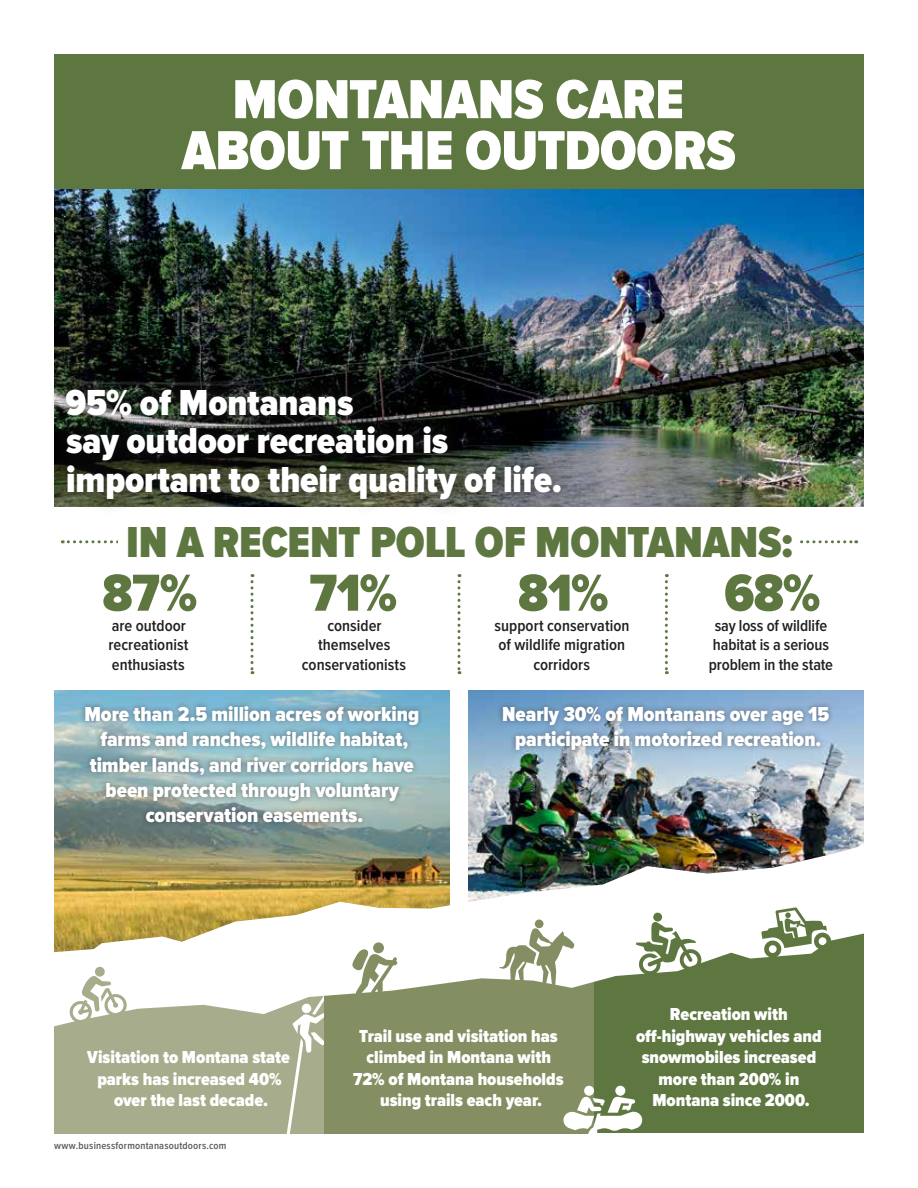
<style>
.page{position:relative;width:918px;height:1188px;background:#fff}
.page>*{position:absolute;margin:0;border:0;box-sizing:border-box;transform-origin:0 0}
.t1{font:900 57px/51px "Proxima Nova Cond";letter-spacing:-.005em;color:#fff;text-align:center}
.t2{font:900 54px "Proxima Nova Cond";letter-spacing:-.01em;color:#5e7741}
.t3{font:900 45px "Proxima Nova Cond";letter-spacing:-.005em;color:#5e7741}
.t4{font:900 37.5px/38.2px "Proxima Nova Cond";letter-spacing:-.005em;color:#fff}
.t5{font:900 21px/25.2px "Proxima Nova Cond";color:#fff;text-align:center}
.t6{font:900 18px/21.6px "Proxima Nova Cond";color:#fff;text-align:center}
.t7{font:600 16.5px/19.8px "Proxima Nova Cond";color:#231f20;text-align:center}
.t8{font:600 10.5px "Proxima Nova Cond";letter-spacing:.02em;color:#58595b}
</style>
<div class="page">
<img style="left:468px;top:690px;width:396px;height:146px">
<img style="left:54px;top:690px;width:396px;height:146px">
<div style="left:54px;top:961px;width:270px;height:172px;background:#a7ad8c"></div>
<svg style="left:286px;top:1037px;width:43px;height:97px"></svg>
<div style="left:324px;top:926px;width:270px;height:207px;background:#838f62"></div>
<div style="left:594px;top:896px;width:270px;height:237px;background:#5e7741"></div>
<div style="left:497px;top:701px;width:338px;height:55px;background:#231f20;opacity:.49"></div>
<div style="left:80px;top:700px;width:344px;height:128px;background:#231f20;opacity:.49"></div>
<img style="left:54px;top:189px;width:810px;height:318px">
<div style="left:48px;top:372px;width:530px;height:145px;background:#231f20;opacity:.75"></div>
<svg style="left:54px;top:1010px;width:270px;height:27px"></svg>
<div style="left:615px;top:1086px;width:10px;height:10px;background:#fff;border-radius:50%"></div>
<svg style="left:562px;top:1096px;width:81px;height:38px"></svg>
<div style="left:584px;top:1086px;width:10px;height:10px;background:#fff;border-radius:50%"></div>
<div style="left:54px;top:54px;width:810px;height:135px;background:#5e7741"></div>
<svg style="left:250px;top:574px;width:4px;height:100px"></svg>
<svg style="left:458px;top:574px;width:2px;height:100px"></svg>
<svg style="left:665px;top:574px;width:3px;height:100px"></svg>
<svg style="left:62px;top:540px;width:795px;height:3px"></svg>
<div style="left:118px;top:521px;width:682px;height:38px;background:#fff"></div>
<img style="left:54px;top:836px;width:810px;height:174px">
<svg style="left:69px;top:976px;width:58px;height:47px"></svg>
<div style="left:95px;top:967px;width:10px;height:10px;background:#a7ad8c;border-radius:50%"></div>
<svg style="left:761px;top:907px;width:71px;height:51px"></svg>
<svg style="left:352px;top:949px;width:45px;height:47px"></svg>
<div style="left:373px;top:942px;width:11px;height:11px;background:#838f62;border-radius:50%"></div>
<svg style="left:636px;top:922px;width:66px;height:54px"></svg>
<svg style="left:653px;top:912px;width:9px;height:10px"></svg>
<svg style="left:499px;top:928px;width:76px;height:57px"></svg>
<div style="left:535px;top:919px;width:9px;height:9px;background:#838f62;border-radius:50%"></div>
<h1 class="t1" style="left:182px;top:76px;width:556px">MONTANANS CARE<br>ABOUT THE OUTDOORS</h1>
<h3 class="t4" style="left:65px;top:385px;width:498px">95% of Montanans<br>say outdoor recreation is important to their quality of life.</h3>
<h3 class="t3" style="left:126px;top:517px;width:669px">IN A RECENT POLL OF MONTANANS:</h3>
<h2 class="t2" style="left:102px;top:562px;width:96px">87%</h2>
<p class="t7" style="left:108px;top:616px;width:82px;text-align:left">are outdoor recreationist enthusiasts</p>
<h2 class="t2" style="left:310px;top:562px;width:89px">71%</h2>
<p class="t7" style="left:302px;top:616px;width:106px">consider themselves conservationists</p>
<p class="t5" style="left:84px;top:702px;width:336px">More than 2.5 million acres of working farms and ranches, wildlife habitat, timber lands, and river corridors have been protected through voluntary conservation easements.</p>
<h2 class="t2" style="left:518px;top:562px;width:92px">81%</h2>
<p class="t7" style="left:494px;top:616px;width:137px">support conservation of wildlife migration corridors</p>
<h2 class="t2" style="left:724px;top:562px;width:98px">68%</h2>
<p class="t7" style="left:709px;top:616px;width:126px">say loss of wildlife habitat is a serious problem in the state</p>
<p class="t5" style="left:502px;top:702px;width:329px">Nearly 30% of Montanans over age 15 participate in motorized recreation.</p>
<p class="t6" style="left:87px;top:1047px;width:204px">Visitation to Montana state parks has increased 40% over the last decade.</p>
<p class="t8" style="left:54px;top:1140px;width:174px">www.businessformontanasoutdoors.com</p>
<p class="t6" style="left:353px;top:1025px;width:212px">Trail use and visitation has climbed in Montana with<br>72% of Montana households using trails each year.</p>
<p class="t6" style="left:636px;top:1004px;width:187px">Recreation with off-highway vehicles and snowmobiles increased more than 200% in<br>Montana since 2000.</p>
</div>
